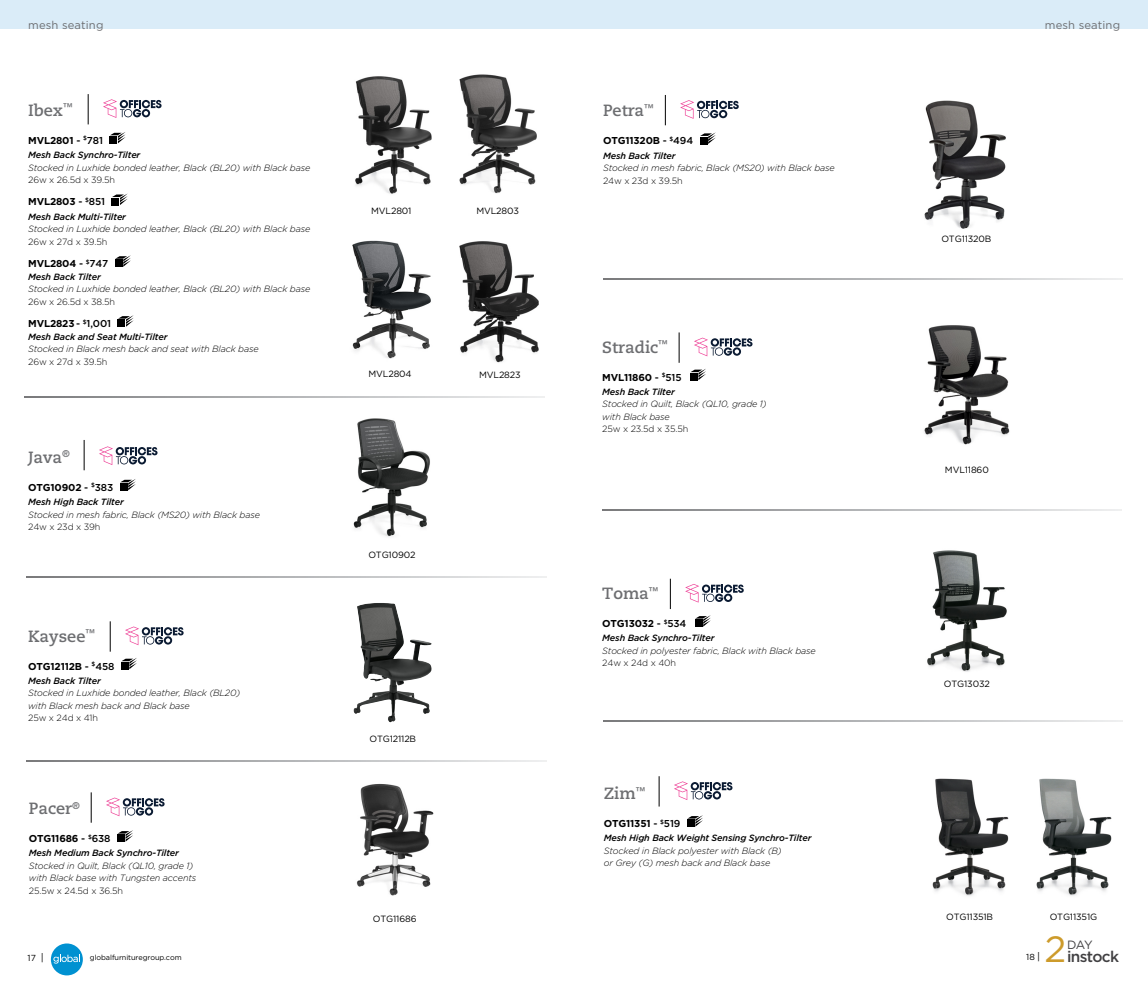
<style>
.page{position:relative;width:1148px;height:990px;background:#fff}
.page>*{position:absolute;margin:0;border:0;box-sizing:border-box;transform-origin:0 0}
.t1{font:36.5px "Gotham";color:#cd9b2b}
.t2{font:700 16.25px "Caecilia LT Std";color:#6d6e71}
.t3{font:500 15.5px "Gotham";letter-spacing:-.045em;color:#414042}
.t4{font:12px "Gotham";color:#414042}
.t5{font:11.25px "Gotham";letter-spacing:.01em;color:#6d6e71}
.t6{font:700 10px "Gotham";letter-spacing:-.015em;color:#000}
.t7{font:italic 300 9px/12.5px "Gotham";letter-spacing:-.015em;color:#000}
.t8{font:italic 500 9px "Gotham";letter-spacing:-.015em;color:#000}
.t9{font:300 9px "Gotham";letter-spacing:-.015em;color:#000}
.t10{font:9px "Gotham";letter-spacing:-.015em;color:#000}
.t11{font:8.75px "Gotham";color:#000}
.t12{font:7.25px "Gotham";letter-spacing:-.01em;color:#000}
.s1{font-weight:500}
.s2{font-size:10px}
</style>
<div class="page">
<div style="left:0;top:0;width:1148px;height:29px;background:#daecf8"></div>
<div style="left:51px;top:943px;width:32px;height:32px;background:#0091d1;border-radius:50%"></div>
<svg style="left:53px;top:955px;width:27px;height:9px"></svg>
<img style="left:459px;top:74px;width:78px;height:120px">
<img style="left:352px;top:240px;width:79px;height:119px">
<img style="left:355px;top:76px;width:77px;height:118px">
<div style="left:109px;top:136px;width:8px;height:8px;background:#000"></div>
<svg style="left:110px;top:132px;width:16px;height:11px"></svg>
<svg style="left:112px;top:193px;width:16px;height:12px"></svg>
<svg style="left:115px;top:255px;width:16px;height:12px"></svg>
<svg style="left:118px;top:315px;width:16px;height:12px"></svg>
<img style="left:459px;top:241px;width:80px;height:122px">
<img style="left:353px;top:418px;width:77px;height:119px">
<div style="left:120px;top:483px;width:7px;height:8px;background:#000"></div>
<svg style="left:120px;top:479px;width:16px;height:11px"></svg>
<svg style="left:27px;top:576px;width:519px;height:2px"></svg>
<svg style="left:27px;top:760px;width:519px;height:1px"></svg>
<div style="left:121px;top:662px;width:7px;height:8px;background:#000"></div>
<svg style="left:121px;top:658px;width:16px;height:11px"></svg>
<img style="left:353px;top:603px;width:73px;height:119px">
<svg style="left:603px;top:278px;width:519px;height:1px"></svg>
<svg style="left:602px;top:509px;width:520px;height:1px"></svg>
<img style="left:932px;top:778px;width:77px;height:118px">
<svg style="left:687px;top:815px;width:16px;height:12px"></svg>
<svg style="left:603px;top:720px;width:519px;height:2px"></svg>
<img style="left:924px;top:325px;width:86px;height:120px">
<div style="left:690px;top:373px;width:7px;height:8px;background:#000"></div>
<svg style="left:690px;top:369px;width:16px;height:11px"></svg>
<img style="left:927px;top:550px;width:80px;height:122px">
<svg style="left:695px;top:615px;width:16px;height:12px"></svg>
<svg style="left:700px;top:132px;width:16px;height:12px"></svg>
<img style="left:924px;top:100px;width:82px;height:129px">
<img style="left:1036px;top:778px;width:76px;height:118px">
<img style="left:357px;top:783px;width:77px;height:113px">
<div style="left:117px;top:834px;width:8px;height:8px;background:#000"></div>
<svg style="left:118px;top:830px;width:15px;height:12px"></svg>
<svg style="left:103px;top:99px;width:58px;height:19px"></svg>
<hr style="left:88px;top:94px;width:1px;height:30px;background:#000">
<svg style="left:99px;top:446px;width:58px;height:19px"></svg>
<hr style="left:84px;top:440px;width:1px;height:30px;background:#000">
<svg style="left:125px;top:627px;width:59px;height:18px"></svg>
<hr style="left:110px;top:621px;width:1px;height:31px;background:#000">
<svg style="left:106px;top:798px;width:59px;height:18px"></svg>
<hr style="left:91px;top:792px;width:1px;height:31px;background:#000">
<svg style="left:680px;top:100px;width:58px;height:19px"></svg>
<hr style="left:665px;top:95px;width:1px;height:30px;background:#000">
<svg style="left:694px;top:338px;width:58px;height:18px"></svg>
<hr style="left:679px;top:332px;width:1px;height:31px;background:#000">
<svg style="left:685px;top:584px;width:58px;height:19px"></svg>
<hr style="left:670px;top:579px;width:1px;height:30px;background:#000">
<svg style="left:674px;top:781px;width:58px;height:19px"></svg>
<hr style="left:659px;top:776px;width:1px;height:31px;background:#000">
<svg style="left:25px;top:396px;width:519px;height:1px"></svg>
<p class="t5" style="left:28px;top:17px;width:77px">mesh seating</p>
<p class="t5" style="left:1045px;top:17px;width:77px">mesh seating</p>
<h2 class="t2" style="left:28px;top:100px;width:46px">Ibex<sup>™</sup></h2>
<p class="t6" style="left:28px;top:134px;width:76px">MVL2801 <span class="s1">-</span> <sup>$</sup><span class="s1">781</span></p>
<p class="t8" style="left:28px;top:149px;width:114px">Mesh Back Synchro-Tilter</p>
<p class="t7" style="left:28px;top:161px;width:284px">Stocked in Luxhide bonded leather, Black (BL20) with Black base</p>
<p class="t9" style="left:28px;top:174px;width:88px">26w x 26.5d x 39.5h</p>
<p class="t6" style="left:28px;top:195px;width:78px">MVL2803 <span class="s1">-</span> <sup>$</sup><span class="s1">851</span></p>
<p class="t8" style="left:28px;top:211px;width:99px">Mesh Back Multi-Tilter</p>
<p class="t7" style="left:28px;top:223px;width:284px">Stocked in Luxhide bonded leather, Black (BL20) with Black base</p>
<p class="t9" style="left:28px;top:236px;width:81px">26w x 27d x 39.5h</p>
<p class="t6" style="left:28px;top:257px;width:82px">MVL2804 <span class="s1">-</span> <sup>$</sup><span class="s1">747</span></p>
<p class="t8" style="left:28px;top:271px;width:74px">Mesh Back Tilter</p>
<p class="t7" style="left:28px;top:282px;width:284px">Stocked in Luxhide bonded leather, Black (BL20) with Black base</p>
<p class="t9" style="left:28px;top:296px;width:88px">26w x 26.5d x 38.5h</p>
<p class="t6" style="left:28px;top:317px;width:84px">MVL2823 <span class="s1">-</span> <sup>$</sup><span class="s1">1,001</span></p>
<p class="t8" style="left:28px;top:330px;width:141px">Mesh Back and Seat Multi-Tilter</p>
<p class="t7" style="left:28px;top:342px;width:232px">Stocked in Black mesh back and seat with Black base</p>
<p class="t9" style="left:28px;top:356px;width:81px">26w x 27d x 39.5h</p>
<h2 class="t2" style="left:28px;top:447px;width:43px">Java<sup>®</sup></h2>
<p class="t6" style="left:28px;top:481px;width:87px">OTG10902 <span class="s1">-</span> <sup>$</sup><span class="s1">383</span></p>
<p class="t8" style="left:28px;top:496px;width:97px">Mesh High Back Tilter</p>
<p class="t7" style="left:28px;top:508px;width:233px">Stocked in mesh fabric, Black (MS20) with Black base</p>
<p class="t9" style="left:28px;top:521px;width:74px">24w x 23d x 39h</p>
<h2 class="t2" style="left:28px;top:626px;width:68px">Kaysee<sup>™</sup></h2>
<p class="t6" style="left:28px;top:659px;width:88px">OTG12112B <span class="s1">-</span> <sup>$</sup><span class="s1">458</span></p>
<p class="t8" style="left:28px;top:675px;width:74px">Mesh Back Tilter</p>
<p class="t7" style="left:28px;top:687px;width:214px">Stocked in Luxhide bonded leather, Black (BL20) with Black mesh back and Black base</p>
<p class="t9" style="left:28px;top:713px;width:71px">25w x 24d x 41h</p>
<h2 class="t2" style="left:29px;top:799px;width:53px">Pacer<sup>®</sup></h2>
<p class="t6" style="left:29px;top:832px;width:83px">OTG11686 <span class="s1">-</span> <sup>$</sup><span class="s1">638</span></p>
<p class="t8" style="left:29px;top:847px;width:152px">Mesh Medium Back Synchro-Tilter</p>
<p class="t7" style="left:29px;top:859px;width:169px">Stocked in Quilt, Black (QL10, grade 1) with Black base with Tungsten accents</p>
<p class="t9" style="left:29px;top:885px;width:96px">25.5w x 24.5d x 36.5h</p>
<p class="t11" style="left:28px;top:952px;width:18px">17 <span class="s2">|</span></p>
<p class="t12" style="left:90px;top:953px;width:93px">globalfurnituregroup.com</p>
<p class="t10" style="left:371px;top:205px;width:42px">MVL2801</p>
<p class="t10" style="left:476px;top:205px;width:44px">MVL2803</p>
<p class="t10" style="left:368px;top:368px;width:45px">MVL2804</p>
<p class="t10" style="left:479px;top:369px;width:43px">MVL2823</p>
<p class="t10" style="left:368px;top:549px;width:49px">OTG10902</p>
<p class="t10" style="left:369px;top:733px;width:48px">OTG12112B</p>
<h2 class="t2" style="left:603px;top:101px;width:52px">Petra<sup>™</sup></h2>
<p class="t6" style="left:603px;top:134px;width:92px">OTG11320B <span class="s1">-</span> <sup>$</sup><span class="s1">494</span></p>
<p class="t8" style="left:603px;top:150px;width:74px">Mesh Back Tilter</p>
<p class="t7" style="left:603px;top:161px;width:233px">Stocked in mesh fabric, Black (MS20) with Black base</p>
<p class="t9" style="left:603px;top:175px;width:81px">24w x 23d x 39.5h</p>
<h2 class="t2" style="left:602px;top:337px;width:67px">Stradic<sup>™</sup></h2>
<p class="t6" style="left:602px;top:370px;width:81px">MVL11860 <span class="s1">-</span> <sup>$</sup><span class="s1">515</span></p>
<p class="t8" style="left:602px;top:386px;width:74px">Mesh Back Tilter</p>
<p class="t7" style="left:602px;top:398px;width:166px">Stocked in Quilt, Black (QL10, grade 1) with Black base</p>
<p class="t9" style="left:602px;top:423px;width:87px">25w x 23.5d x 35.5h</p>
<h2 class="t2" style="left:602px;top:584px;width:58px">Toma<sup>™</sup></h2>
<p class="t6" style="left:602px;top:617px;width:86px">OTG13032 <span class="s1">-</span> <sup>$</sup><span class="s1">534</span></p>
<p class="t8" style="left:602px;top:632px;width:114px">Mesh Back Synchro-Tilter</p>
<p class="t7" style="left:602px;top:644px;width:215px">Stocked in polyester fabric, Black with Black base</p>
<p class="t9" style="left:602px;top:657px;width:75px">24w x 24d x 40h</p>
<h2 class="t2" style="left:604px;top:784px;width:43px">Zim<sup>™</sup></h2>
<p class="t6" style="left:604px;top:817px;width:78px">OTG11351 <span class="s1">-</span> <sup>$</sup><span class="s1">519</span></p>
<p class="t8" style="left:604px;top:832px;width:209px">Mesh High Back Weight Sensing Synchro-Tilter</p>
<p class="t7" style="left:604px;top:844px;width:180px">Stocked in Black polyester with Black (B) or Grey (G) mesh back and Black base</p>
<p class="t10" style="left:941px;top:233px;width:52px">OTG11320B</p>
<p class="t10" style="left:945px;top:464px;width:45px">MVL11860</p>
<p class="t10" style="left:944px;top:678px;width:47px">OTG13032</p>
<p class="t10" style="left:373px;top:913px;width:45px">OTG11686</p>
<p class="t10" style="left:1049px;top:911px;width:49px">OTG11351G</p>
<p class="t10" style="left:946px;top:911px;width:48px">OTG11351B</p>
<h1 class="t1" style="left:1044px;top:925px;width:23px">2</h1>
<h3 class="t4" style="left:1067px;top:937px;width:27px">DAY</h3>
<h3 class="t3" style="left:1067px;top:946px;width:54px">instock</h3>
<p class="t11" style="left:1026px;top:952px;width:16px">18 <span class="s2">|</span></p>
</div>
